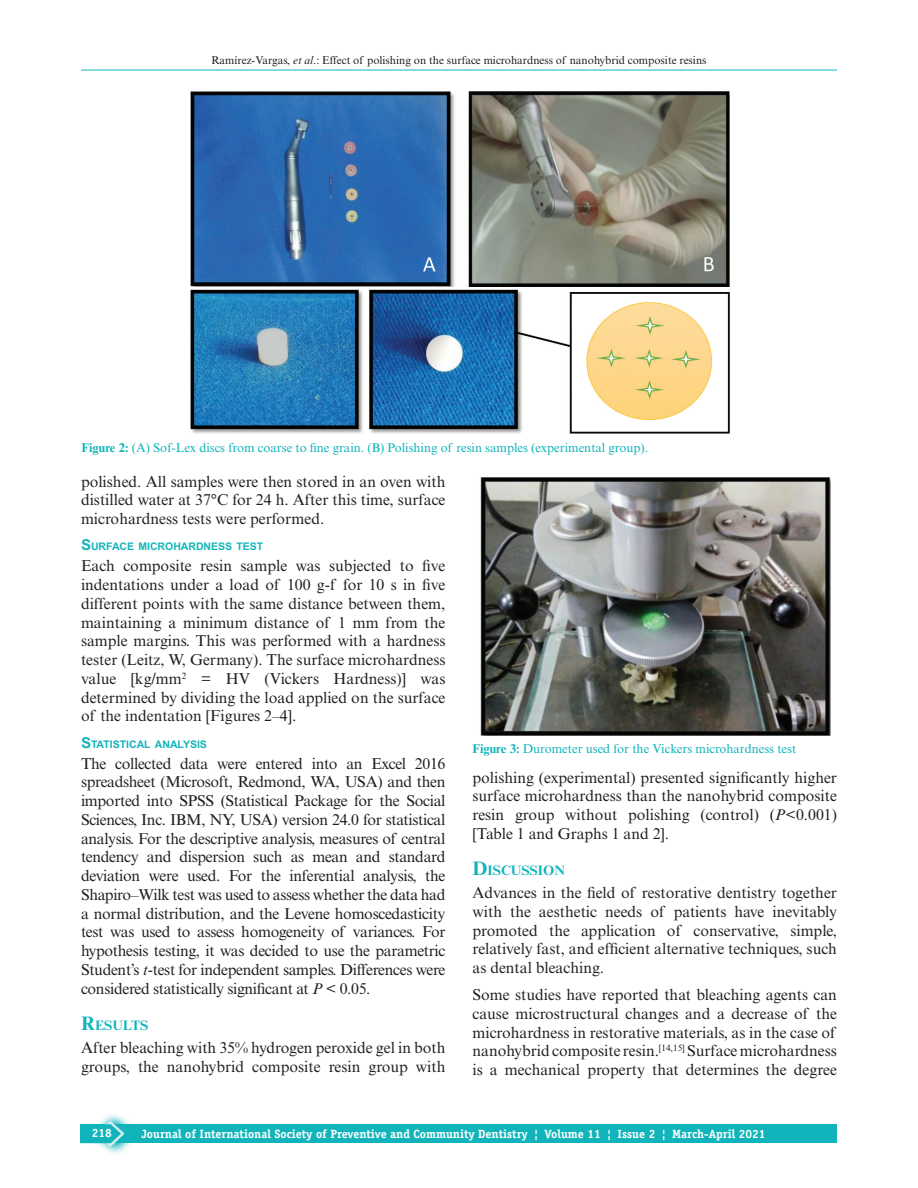
<style>
.page{position:relative;width:918px;height:1188px;background:#fff}
.page>*{position:absolute;margin:0;border:0;box-sizing:border-box;transform-origin:0 0}
.t1{font:15.75px/18.8px "Times New Roman MT Std";color:#231f20;text-align:justify}
.t2{font:700 13.65px "Times New Roman MT Std";color:#11b4bb}
.t3{font:12.75px "Times New Roman MT Std";color:#11b4bb}
.t4{font:700 12px "Officina Serif Std";color:#fff}
.t5{font:11.25px "Times New Roman MT Std";color:#231f20}
.t6{font:700 10.5px "Arial MT Std";color:#11b4bb}
.s1{font-style:italic}
.s2{font-weight:700}
.s3{font-size:15px}
.s4{font-size:19.5px}
</style>
<div class="page">
<div style="left:81px;top:1124px;width:756px;height:19px;background:#11b4bb"></div>
<svg style="left:102px;top:1114px;width:29px;height:40px"></svg>
<svg style="left:81px;top:1120px;width:44px;height:27px"></svg>
<hr style="left:81px;top:70px;width:756px;height:1px;background:#11b4bb">
<img style="left:190px;top:92px;width:539px;height:194px">
<img style="left:190px;top:290px;width:539px;height:144px">
<img style="left:480px;top:477px;width:350px;height:258px">
<p class="t5" style="left:211px;top:54px;width:497px">Ramírez-Vargas, <span class="s1">et al</span>.: Effect of polishing on the surface microhardness of nanohybrid composite resins</p>
<p class="t3" style="left:81px;top:440px;width:568px"><span class="s2">Figure 2:</span> (A) Sof-Lex discs from coarse to fine grain. (B) Polishing of resin samples (experimental group).</p>
<p class="t1" style="left:81px;top:472px;width:366px">polished. All samples were then stored in an oven with distilled water at 37°C for 24 h. After this time, surface microhardness tests were performed.</p>
<p class="t6" style="left:81px;top:541px;width:184px"><span class="s3">S</span>URFACE MICROHARDNESS TEST</p>
<p class="t1" style="left:81px;top:557px;width:366px">Each composite resin sample was subjected to five indentations under a load of 100 g-f for 10 s in five different points with the same distance between them, maintaining a minimum distance of 1 mm from the sample margins. This was performed with a hardness tester (Leitz, W, Germany). The surface microhardness value [kg/mm<sup>2</sup> = HV (Vickers Hardness)] was determined by dividing the load applied on the surface of the indentation [Figures 2–4].</p>
<p class="t6" style="left:81px;top:738px;width:127px"><span class="s3">S</span>TATISTICAL ANALYSIS</p>
<p class="t1" style="left:81px;top:754px;width:366px">The collected data were entered into an Excel 2016 spreadsheet (Microsoft, Redmond, WA, USA) and then imported into SPSS (Statistical Package for the Social Sciences, Inc. IBM, NY, USA) version 24.0 for statistical analysis. For the descriptive analysis, measures of central tendency and dispersion such as mean and standard deviation were used. For the inferential analysis, the Shapiro–Wilk test was used to assess whether the data had a normal distribution, and the Levene homoscedasticity test was used to assess homogeneity of variances. For hypothesis testing, it was decided to use the parametric Student’s <span class="s1">t</span>-test for independent samples. Differences were considered statistically significant at <span class="s1">P</span> &lt; 0.05.</p>
<p class="t2" style="left:81px;top:1017px;width:69px"><span class="s4">R</span>ESULTS</p>
<p class="t1" style="left:81px;top:1038px;width:366px">After bleaching with 35% hydrogen peroxide gel in both groups, the nanohybrid composite resin group with</p>
<p class="t3" style="left:472px;top:742px;width:325px"><span class="s2">Figure 3:</span> Durometer used for the Vickers microhardness test</p>
<p class="t1" style="left:472px;top:768px;width:366px">polishing (experimental) presented significantly higher surface microhardness than the nanohybrid composite resin group without polishing (control) (<span class="s1">P</span>&lt;0.001) [Table 1 and Graphs 1 and 2].</p>
<p class="t2" style="left:472px;top:862px;width:94px"><span class="s4">D</span>ISCUSSION</p>
<p class="t1" style="left:472px;top:883px;width:366px">Advances in the field of restorative dentistry together with the aesthetic needs of patients have inevitably promoted the application of conservative, simple, relatively fast, and efficient alternative techniques, such as dental bleaching.</p>
<p class="t1" style="left:472px;top:985px;width:366px">Some studies have reported that bleaching agents can cause microstructural changes and a decrease of the microhardness in restorative materials, as in the case of nanohybrid composite resin.<sup>[14,15]</sup> Surface microhardness is a mechanical property that determines the degree</p>
<p class="t4" style="left:92px;top:1126px;width:22px">218</p>
<p class="t4" style="left:142px;top:1126px;width:626px">Journal of International Society of Preventive and Community Dentistry ¦ Volume 11 ¦ Issue 2 ¦ March-April 2021</p>
</div>
